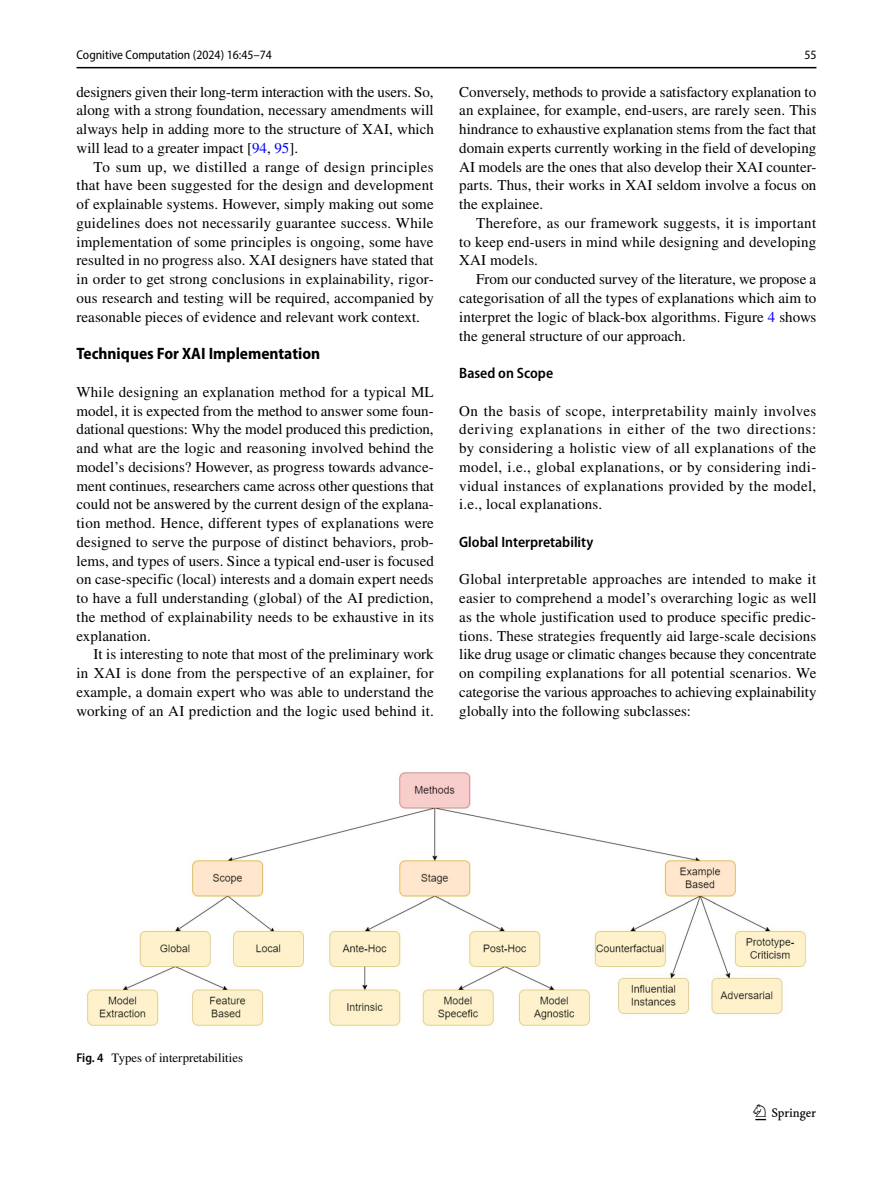
<style>
.page{position:relative;width:893px;height:1187px;background:#fff}
.page>*{position:absolute;margin:0;border:0;box-sizing:border-box;transform-origin:0 0}
.t1{font:22.5px "Springnew Regular 3";color:#000}
.t2{font:700 semi-condensed 16.5px "Myriad Pro";color:#000}
.t3{font:15px/18.8px "STIX";letter-spacing:.005em;color:#000;text-align:justify}
.t4{font:600 semi-condensed 15px "Myriad Pro";color:#000}
.t5{font:semi-condensed 12.75px "Myriad Pro";color:#000}
.t6{font:12.75px "STIX";color:#000}
.s1{color:#00f}
.s2{font-family:"Myriad Pro";font-weight:600;font-stretch:semi-condensed}
</style>
<div class="page">
<hr style="left:77px;top:67px;width:739px;height:1px;background:#000">
<img style="left:87px;top:772px;width:720px;height:254px">
<p class="t5" style="left:77px;top:48px;width:197px">Cognitive Computation (2024) 16:45–74</p>
<p class="t5" style="left:804px;top:48px;width:14px">55</p>
<p class="t3" style="left:77px;top:83px;width:359px">designers given their long-term interaction with the users. So, along with a strong foundation, necessary amendments will always help in adding more to the structure of XAI, which will lead to a greater impact [<span class="s1">94</span>, <span class="s1">95</span>].</p>
<p class="t3" style="left:77px;top:158px;width:359px;text-indent:17px">To sum up, we distilled a range of design principles that have been suggested for the design and development of explainable systems. However, simply making out some guidelines does not necessarily guarantee success. While implementation of some principles is ongoing, some have resulted in no progress also. XAI designers have stated that in order to get strong conclusions in explainability, rigor&shy;ous research and testing will be required, accompanied by reasonable pieces of evidence and relevant work context.</p>
<p class="t2" style="left:77px;top:344px;width:245px">Techniques For XAI Implementation</p>
<p class="t3" style="left:77px;top:383px;width:359px">While designing an explanation method for a typical ML model, it is expected from the method to answer some foun&shy;dational questions: Why the model produced this prediction, and what are the logic and reasoning involved behind the model’s decisions? However, as progress towards advance&shy;ment continues, researchers came across other questions that could not be answered by the current design of the explana&shy;tion method. Hence, different types of explanations were designed to serve the purpose of distinct behaviors, prob&shy;lems, and types of users. Since a typical end-user is focused on case-specific (local) interests and a domain expert needs to have a full understanding (global) of the AI prediction, the method of explainability needs to be exhaustive in its explanation.</p>
<p class="t3" style="left:77px;top:646px;width:359px;text-indent:17px">It is interesting to note that most of the preliminary work in XAI is done from the perspective of an explainer, for example, a domain expert who was able to understand the working of an AI prediction and the logic used behind it.</p>
<p class="t3" style="left:459px;top:83px;width:359px">Conversely, methods to provide a satisfactory explanation to an explainee, for example, end-users, are rarely seen. This hindrance to exhaustive explanation stems from the fact that domain experts currently working in the field of developing AI models are the ones that also develop their XAI counter&shy;parts. Thus, their works in XAI seldom involve a focus on the explainee.</p>
<p class="t3" style="left:459px;top:214px;width:359px;text-indent:17px">Therefore, as our framework suggests, it is important to keep end-users in mind while designing and developing XAI models.</p>
<p class="t3" style="left:459px;top:271px;width:359px;text-indent:17px">From our conducted survey of the literature, we propose a categorisation of all the types of explanations which aim to interpret the logic of black-box algorithms. Figure <span class="s1">4</span> shows the general structure of our approach.</p>
<p class="t4" style="left:459px;top:365px;width:95px">Based on Scope</p>
<p class="t3" style="left:459px;top:402px;width:359px">On the basis of scope, interpretability mainly involves deriving explanations in either of the two directions: by considering a holistic view of all explanations of the model, i.e., global explanations, or by considering indi&shy;vidual instances of explanations provided by the model, i.e., local explanations.</p>
<p class="t4" style="left:459px;top:533px;width:135px">Global Interpretability</p>
<p class="t3" style="left:459px;top:571px;width:359px">Global interpretable approaches are intended to make it easier to comprehend a model’s overarching logic as well as the whole justification used to produce specific predic&shy;tions. These strategies frequently aid large-scale decisions like drug usage or climatic changes because they concentrate on compiling explanations for all potential scenarios. We categorise the various approaches to achieving explainability globally into the following subclasses:</p>
<p class="t6" style="left:77px;top:1049px;width:168px"><span class="s2">Fig. 4</span> Types of interpretabilities</p>
<h1 class="t1" style="left:755px;top:1104px;width:62px">1 3</h1>
</div>
